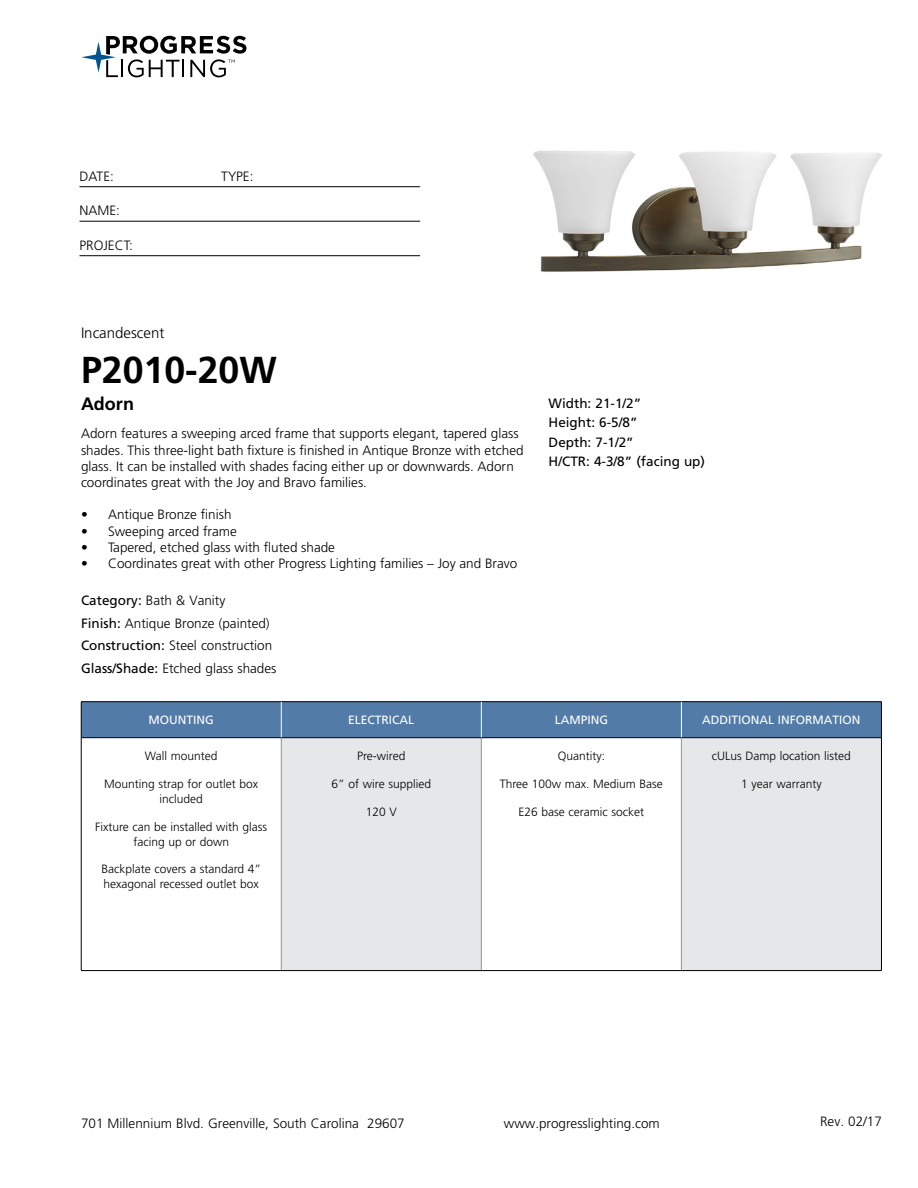
<style>
.page{position:relative;width:918px;height:1188px;background:#fff}
.page>*{position:absolute;margin:0;border:0;box-sizing:border-box;transform-origin:0 0}
.t1{font:700 37.5px "Frutiger LT Std";color:#000}
.t2{font:700 18px "Frutiger LT Std";color:#000}
.t3{font:300 15px "Frutiger LT Std";color:#000}
.t4{font:300 13.5px/16.2px "Frutiger LT Std";color:#000}
.t5{font:13.5px/19.5px "Frutiger LT Std";color:#000}
.t6{font:300 12px/15px "Frutiger LT Std";color:#000;text-align:center}
.t7{font:12px "Frutiger LT Std";color:#fff}
.s1{font-weight:400}
</style>
<div class="page">
<svg style="left:81px;top:36px;width:165px;height:41px"></svg>
<hr style="left:80px;top:186px;width:340px;height:1px;background:#000">
<hr style="left:80px;top:221px;width:340px;height:1px;background:#000">
<hr style="left:80px;top:255px;width:340px;height:1px;background:#000">
<div style="left:82px;top:702px;width:799px;height:35px;background:#527ba8"></div>
<div style="left:281px;top:738px;width:200px;height:233px;background:#e6e7e8"></div>
<div style="left:681px;top:738px;width:200px;height:233px;background:#e6e7e8"></div>
<hr style="left:281px;top:738px;width:1px;height:232px;background:#939598">
<hr style="left:481px;top:738px;width:1px;height:232px;background:#939598">
<hr style="left:681px;top:738px;width:1px;height:232px;background:#939598">
<hr style="left:81px;top:737px;width:200px;height:1px;background:#000">
<hr style="left:281px;top:737px;width:200px;height:1px;background:#000">
<hr style="left:481px;top:737px;width:200px;height:1px;background:#000">
<hr style="left:681px;top:737px;width:200px;height:1px;background:#000">
<hr style="left:81px;top:970px;width:200px;height:1px;background:#000">
<hr style="left:281px;top:970px;width:200px;height:1px;background:#000">
<hr style="left:481px;top:970px;width:200px;height:1px;background:#000">
<hr style="left:681px;top:970px;width:201px;height:1px;background:#000">
<hr style="left:81px;top:701px;width:200px;height:1px;background:#000">
<hr style="left:81px;top:702px;width:1px;height:36px;background:#000">
<hr style="left:281px;top:701px;width:200px;height:1px;background:#000">
<hr style="left:481px;top:701px;width:200px;height:1px;background:#000">
<hr style="left:681px;top:701px;width:201px;height:1px;background:#000">
<hr style="left:881px;top:702px;width:1px;height:36px;background:#000">
<hr style="left:81px;top:738px;width:1px;height:232px;background:#000">
<hr style="left:881px;top:738px;width:1px;height:232px;background:#000">
<hr style="left:281px;top:702px;width:1px;height:35px;background:#fff">
<hr style="left:681px;top:702px;width:1px;height:35px;background:#fff">
<hr style="left:481px;top:702px;width:1px;height:35px;background:#fff">
<img style="left:533px;top:150px;width:349px;height:122px">
<p class="t4" style="left:80px;top:168px;width:36px">DATE:</p>
<p class="t4" style="left:221px;top:168px;width:34px">TYPE:</p>
<p class="t4" style="left:80px;top:203px;width:42px">NAME:</p>
<p class="t4" style="left:80px;top:237px;width:55px">PROJECT:</p>
<p class="t3" style="left:81px;top:325px;width:85px">Incandescent</p>
<h1 class="t1" style="left:81px;top:348px;width:197px">P2010-20W</h1>
<h2 class="t2" style="left:81px;top:393px;width:55px">Adorn</h2>
<p class="t4" style="left:81px;top:426px;width:444px">Adorn features a sweeping arced frame that supports elegant, tapered glass shades. This three-light bath fixture is finished in Antique Bronze with etched glass. It can be installed with shades facing either up or downwards. Adorn coordinates great with the Joy and Bravo families.</p>
<p class="t4" style="left:81px;top:507px;width:152px">• Antique Bronze finish</p>
<p class="t4" style="left:81px;top:523px;width:157px">• Sweeping arced frame</p>
<p class="t4" style="left:81px;top:539px;width:256px">• Tapered, etched glass with fluted shade</p>
<p class="t4" style="left:81px;top:555px;width:438px">• Coordinates great with other Progress Lighting families – Joy and Bravo</p>
<p class="t4" style="left:81px;top:590px;width:197px;line-height:22.5px"><span class="s1">Category:</span> Bath &amp; Vanity<br><span class="s1">Finish:</span> Antique Bronze (painted)<br><span class="s1">Construction:</span> Steel construction<br><span class="s1">Glass/Shade:</span> Etched glass shades</p>
<p class="t7" style="left:149px;top:713px;width:67px">MOUNTING</p>
<p class="t7" style="left:348px;top:713px;width:68px">ELECTRICAL</p>
<p class="t7" style="left:555px;top:713px;width:55px">LAMPING</p>
<p class="t7" style="left:702px;top:713px;width:160px">ADDITIONAL INFORMATION</p>
<p class="t6" style="left:145px;top:749px;width:74px">Wall mounted</p>
<p class="t6" style="left:104px;top:776px;width:156px">Mounting strap for outlet box included</p>
<p class="t6" style="left:95px;top:819px;width:174px">Fixture can be installed with glass facing up or down</p>
<p class="t6" style="left:101px;top:862px;width:161px;text-align:left">Backplate covers a standard 4” hexagonal recessed outlet box</p>
<p class="t5" style="left:549px;top:393px;width:158px">Width: 21-1/2”<br>Height: 6-5/8”<br>Depth: 7-1/2”<br>H/CTR: 4-3/8” (facing up)</p>
<p class="t6" style="left:357px;top:749px;width:50px">Pre-wired</p>
<p class="t6" style="left:332px;top:776px;width:101px">6” of wire supplied</p>
<p class="t6" style="left:366px;top:804px;width:33px">120 V</p>
<p class="t6" style="left:712px;top:749px;width:141px">cULus Damp location listed</p>
<p class="t6" style="left:741px;top:777px;width:82px">1 year warranty</p>
<p class="t6" style="left:558px;top:749px;width:49px">Quantity:</p>
<p class="t6" style="left:500px;top:777px;width:165px">Three 100w max. Medium Base</p>
<p class="t6" style="left:519px;top:804px;width:127px">E26 base ceramic socket</p>
<p class="t4" style="left:81px;top:1115px;width:325px">701 Millennium Blvd. Greenville, South Carolina 29607</p>
<p class="t4" style="left:504px;top:1115px;width:158px">www.progresslighting.com</p>
<p class="t4" style="left:820px;top:1114px;width:63px">Rev. 02/17</p>
</div>
